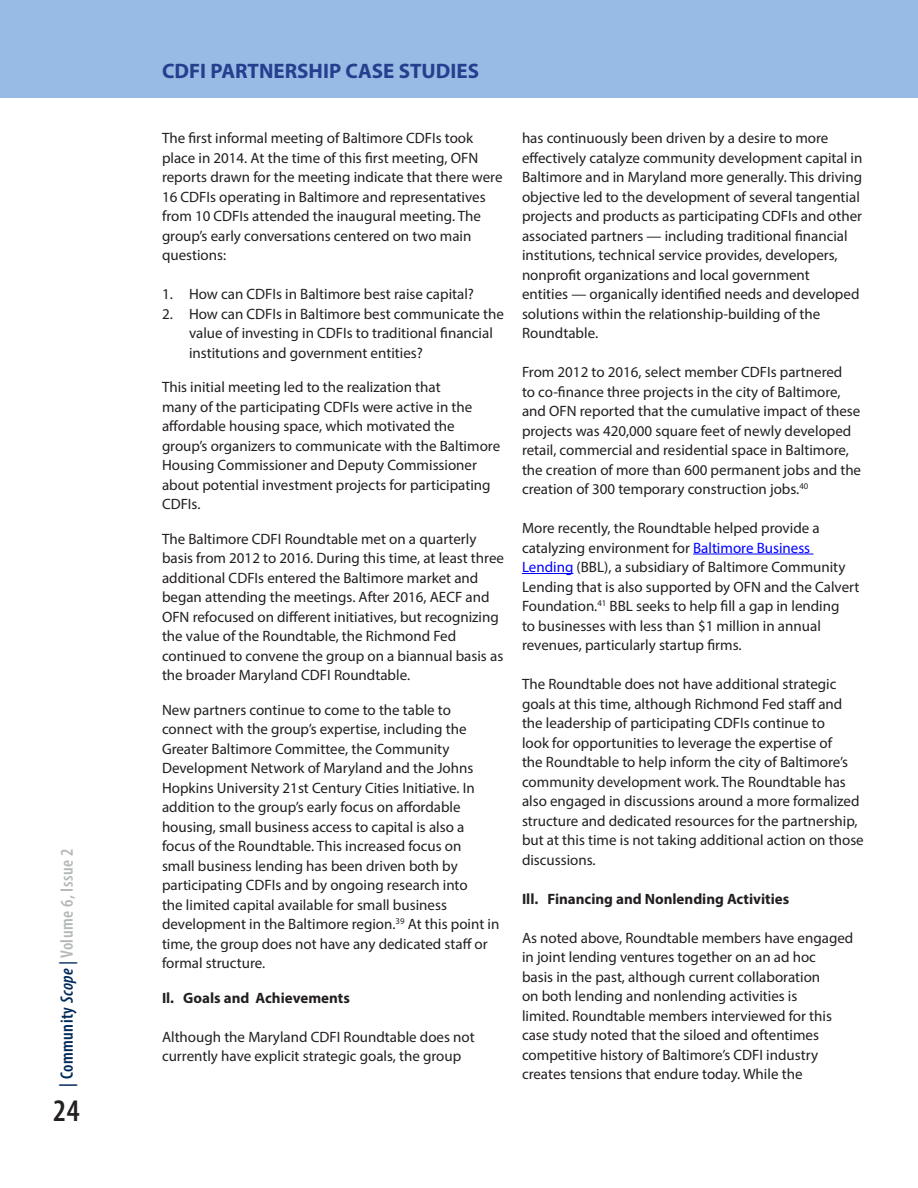
<style>
.page{position:relative;width:918px;height:1188px;background:#fff}
.page>*{position:absolute;margin:0;border:0;box-sizing:border-box;transform-origin:0 0}
.t1{font:600 condensed 31.5px "Myriad Pro";color:#231f20}
.List_Paragraph{font:700 21px "Myriad Pro";color:#253f8e}
.t2{font:600 condensed 18px "Myriad Pro";letter-spacing:.025em;color:#b4b8b9}
.List_Paragraph-2{font:15px/19.5px "Myriad Pro";color:#231f20}
.List_Paragraph-3{font:700 15px "Myriad Pro";color:#231f20}
.s1{color:#002a5a}
.s2{font-style:italic;color:#002a5a}
.s3{color:#00f}
</style>
<div class="page">
<hr style="left:693px;top:554px;width:120px;height:1px;background:#00f">
<hr style="left:522px;top:573px;width:51px;height:1px;background:#00f">
<div style="left:0;top:0;width:918px;height:97px;background:#98bbe5"></div>
<p class="t2" style="left:56px;top:1087px;width:239px;rotate:-90deg"><span class="s1">| Community</span> <span class="s2">Scope |</span> Volume 6, Issue 2</p>
<h1 class="t1" style="left:53px;top:1091px;width:28px">24</h1>
<p class="List_Paragraph" style="left:162px;top:58px;width:319px">CDFI PARTNERSHIP CASE STUDIES</p>
<p class="List_Paragraph-2" style="left:162px;top:128px;width:342px">The first informal meeting of Baltimore CDFIs took place in 2014. At the time of this first meeting, OFN reports drawn for the meeting indicate that there were 16 CDFIs operating in Baltimore and representatives from 10 CDFIs attended the inaugural meeting. The group’s early conversations centered on two main questions:</p>
<p class="List_Paragraph-2" style="left:162px;top:284px;width:314px">1. How can CDFIs in Baltimore best raise capital?</p>
<p class="List_Paragraph-2" style="left:189px;top:303px;width:317px;text-indent:-27px">2. How can CDFIs in Baltimore best communicate the value of investing in CDFIs to traditional financial institutions and government entities?</p>
<p class="List_Paragraph-2" style="left:162px;top:377px;width:340px">This initial meeting led to the realization that<br>many of the participating CDFIs were active in the affordable housing space, which motivated the group’s organizers to communicate with the Baltimore Housing Commissioner and Deputy Commissioner about potential investment projects for participating CDFIs.</p>
<p class="List_Paragraph-2" style="left:162px;top:528px;width:344px">The Baltimore CDFI Roundtable met on a quarterly basis from 2012 to 2016. During this time, at least three additional CDFIs entered the Baltimore market and began attending the meetings. After 2016, AECF and OFN refocused on different initiatives, but recognizing the value of the Roundtable, the Richmond Fed continued to convene the group on a biannual basis as the broader Maryland CDFI Roundtable.</p>
<p class="List_Paragraph-2" style="left:162px;top:699px;width:339px">New partners continue to come to the table to connect with the group’s expertise, including the Greater Baltimore Committee, the Community Development Network of Maryland and the Johns Hopkins University 21st Century Cities Initiative. In addition to the group’s early focus on affordable housing, small business access to capital is also a focus of the Roundtable. This increased focus on<br>small business lending has been driven both by participating CDFIs and by ongoing research into<br>the limited capital available for small business development in the Baltimore region.<sup>39</sup> At this point in time, the group does not have any dedicated staff or formal structure.</p>
<p class="List_Paragraph-3" style="left:162px;top:988px;width:189px">Il. Goals and Achievements</p>
<p class="List_Paragraph-2" style="left:162px;top:1026px;width:314px">Although the Maryland CDFI Roundtable does not currently have explicit strategic goals, the group</p>
<p class="List_Paragraph-2" style="left:522px;top:128px;width:342px">has continuously been driven by a desire to more effectively catalyze community development capital in Baltimore and in Maryland more generally. This driving objective led to the development of several tangential projects and products as participating CDFIs and other associated partners — including traditional financial institutions, technical service provides, developers, nonprofit organizations and local government<br>entities — organically identified needs and developed solutions within the relationship-building of the Roundtable.</p>
<p class="List_Paragraph-2" style="left:522px;top:362px;width:341px">From 2012 to 2016, select member CDFIs partnered<br>to co-finance three projects in the city of Baltimore, and OFN reported that the cumulative impact of these projects was 420,000 square feet of newly developed retail, commercial and residential space in Baltimore, the creation of more than 600 permanent jobs and the creation of 300 temporary construction jobs.<sup>40</sup></p>
<p class="List_Paragraph-2" style="left:522px;top:518px;width:339px">More recently, the Roundtable helped provide a catalyzing environment for <span class="s3">Baltimore Business Lending</span> (BBL), a subsidiary of Baltimore Community Lending that is also supported by OFN and the Calvert Foundation.<sup>41</sup> BBL seeks to help fill a gap in lending<br>to businesses with less than $1 million in annual revenues, particularly startup firms.</p>
<p class="List_Paragraph-2" style="left:522px;top:674px;width:343px">The Roundtable does not have additional strategic goals at this time, although Richmond Fed staff and the leadership of participating CDFIs continue to<br>look for opportunities to leverage the expertise of<br>the Roundtable to help inform the city of Baltimore’s community development work. The Roundtable has also engaged in discussions around a more formalized structure and dedicated resources for the partnership, but at this time is not taking additional action on those discussions.</p>
<p class="List_Paragraph-3" style="left:522px;top:889px;width:269px">Ill. Financing and Nonlending Activities</p>
<p class="List_Paragraph-2" style="left:522px;top:927px;width:333px">As noted above, Roundtable members have engaged in joint lending ventures together on an ad hoc<br>basis in the past, although current collaboration<br>on both lending and nonlending activities is<br>limited. Roundtable members interviewed for this case study noted that the siloed and oftentimes competitive history of Baltimore’s CDFI industry creates tensions that endure today. While the</p>
</div>
